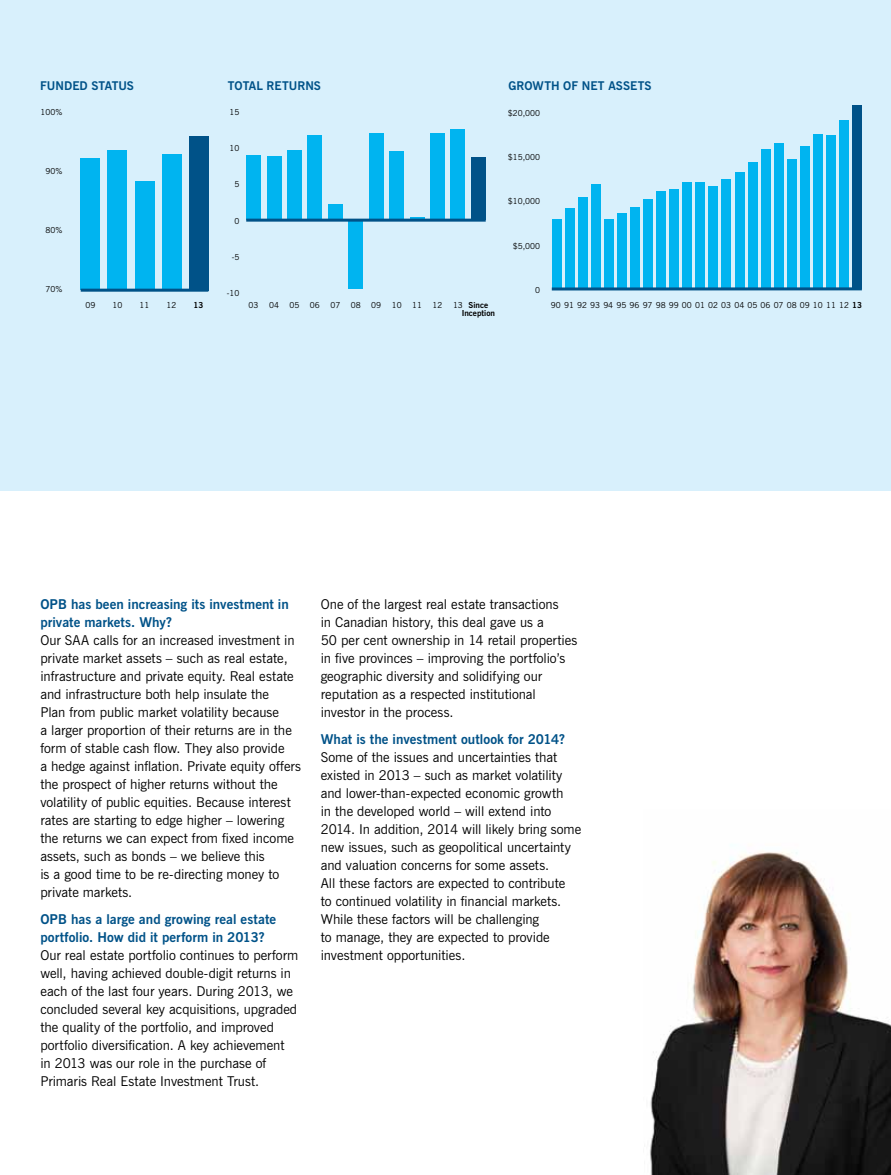
<style>
.page{position:relative;width:891px;height:1175px;background:#fff}
.page>*{position:absolute;margin:0;border:0;box-sizing:border-box;transform-origin:0 0}
.t1{font:13.5px/18px "News Gothic BT";letter-spacing:-.005em;color:#000}
.t2{font:700 13.5px/18px "News Gothic BT";letter-spacing:-.005em;color:#005288}
.t3{font:700 12px "News Gothic BT";color:#005288}
.t4{font:8.25px "News Gothic BT";color:#000}
.t5{font:700 8.25px/7.5px "News Gothic BT";color:#000;text-align:center}
.s1{font-weight:700}
</style>
<div class="page">
<div style="left:0;top:0;width:891px;height:490px;background:#d8f0fc"></div>
<img style="left:650px;top:852px;width:241px;height:322px">
<hr style="left:242px;top:111px;width:2px;height:181px;background:#000">
<div style="left:246px;top:155px;width:15px;height:65px;background:#00b4f0"></div>
<div style="left:267px;top:156px;width:14px;height:64px;background:#00b4f0"></div>
<div style="left:287px;top:150px;width:15px;height:70px;background:#00b4f0"></div>
<div style="left:308px;top:136px;width:14px;height:84px;background:#00b4f0"></div>
<div style="left:328px;top:205px;width:15px;height:15px;background:#00b4f0"></div>
<div style="left:348px;top:220px;width:15px;height:68px;background:#00b4f0"></div>
<div style="left:369px;top:134px;width:15px;height:86px;background:#00b4f0"></div>
<div style="left:389px;top:152px;width:15px;height:68px;background:#00b4f0"></div>
<hr style="left:410px;top:217px;width:14px;height:3px;background:#00b4f0">
<div style="left:430px;top:134px;width:15px;height:86px;background:#00b4f0"></div>
<div style="left:451px;top:129px;width:14px;height:91px;background:#00b4f0"></div>
<div style="left:471px;top:158px;width:15px;height:62px;background:#005288"></div>
<hr style="left:246px;top:219px;width:240px;height:3px;background:#005288">
<hr style="left:549px;top:105px;width:2px;height:184px;background:#000">
<div style="left:552px;top:219px;width:9px;height:70px;background:#00b4f0"></div>
<div style="left:565px;top:209px;width:9px;height:80px;background:#00b4f0"></div>
<div style="left:578px;top:198px;width:9px;height:91px;background:#00b4f0"></div>
<div style="left:591px;top:185px;width:9px;height:104px;background:#00b4f0"></div>
<div style="left:604px;top:220px;width:10px;height:69px;background:#00b4f0"></div>
<div style="left:617px;top:213px;width:10px;height:76px;background:#00b4f0"></div>
<div style="left:630px;top:208px;width:10px;height:81px;background:#00b4f0"></div>
<div style="left:643px;top:200px;width:10px;height:89px;background:#00b4f0"></div>
<div style="left:656px;top:191px;width:10px;height:98px;background:#00b4f0"></div>
<div style="left:669px;top:189px;width:10px;height:100px;background:#00b4f0"></div>
<div style="left:683px;top:183px;width:9px;height:106px;background:#00b4f0"></div>
<div style="left:696px;top:183px;width:9px;height:106px;background:#00b4f0"></div>
<div style="left:709px;top:187px;width:9px;height:102px;background:#00b4f0"></div>
<div style="left:722px;top:180px;width:9px;height:109px;background:#00b4f0"></div>
<div style="left:735px;top:173px;width:9px;height:116px;background:#00b4f0"></div>
<div style="left:748px;top:163px;width:9px;height:126px;background:#00b4f0"></div>
<div style="left:761px;top:149px;width:9px;height:140px;background:#00b4f0"></div>
<div style="left:774px;top:143px;width:9px;height:146px;background:#00b4f0"></div>
<div style="left:787px;top:159px;width:10px;height:130px;background:#00b4f0"></div>
<div style="left:800px;top:146px;width:10px;height:143px;background:#00b4f0"></div>
<div style="left:813px;top:134px;width:10px;height:155px;background:#00b4f0"></div>
<div style="left:826px;top:135px;width:10px;height:154px;background:#00b4f0"></div>
<div style="left:839px;top:120px;width:10px;height:169px;background:#00b4f0"></div>
<div style="left:852px;top:105px;width:10px;height:184px;background:#005288"></div>
<hr style="left:552px;top:287px;width:310px;height:3px;background:#005288">
<div style="left:81px;top:159px;width:19px;height:131px;background:#00b4f0"></div>
<div style="left:108px;top:150px;width:19px;height:140px;background:#00b4f0"></div>
<div style="left:135px;top:182px;width:19px;height:108px;background:#00b4f0"></div>
<div style="left:162px;top:154px;width:19px;height:136px;background:#00b4f0"></div>
<div style="left:189px;top:136px;width:19px;height:154px;background:#005288"></div>
<hr style="left:81px;top:289px;width:127px;height:3px;background:#005288">
<p class="t3" style="left:40px;top:78px;width:95px">Funded Status</p>
<p class="t3" style="left:228px;top:78px;width:95px">Total Returns</p>
<p class="t3" style="left:508px;top:78px;width:10px">GROWTH</p>
<p class="t3" style="left:563px;top:78px;width:27px">OF NET</p>
<p class="t3" style="left:608px;top:78px;width:9px">ASSETS</p>
<p class="t4" style="left:40px;top:107px;width:23px">100%</p>
<p class="t4" style="left:45px;top:166px;width:18px">90%</p>
<p class="t4" style="left:45px;top:225px;width:18px">80%</p>
<p class="t4" style="left:45px;top:284px;width:18px">70%</p>
<p class="t4" style="left:85px;top:300px;width:11px">09</p>
<p class="t4" style="left:112px;top:300px;width:11px">10</p>
<p class="t4" style="left:140px;top:300px;width:11px">11</p>
<p class="t4" style="left:167px;top:300px;width:11px">12</p>
<p class="t5" style="left:194px;top:301px;width:11px">13</p>
<p class="t4" style="left:230px;top:107px;width:11px">15</p>
<p class="t4" style="left:230px;top:143px;width:11px">10</p>
<p class="t4" style="left:235px;top:179px;width:6px">5</p>
<p class="t4" style="left:235px;top:216px;width:6px">0</p>
<p class="t4" style="left:232px;top:252px;width:9px">-5</p>
<p class="t4" style="left:227px;top:288px;width:14px">-10</p>
<p class="t5" style="left:462px;top:301px;width:35px">Since<br>Inception</p>
<p class="t4" style="left:249px;top:300px;width:11px">03</p>
<p class="t4" style="left:269px;top:300px;width:11px">04</p>
<p class="t4" style="left:290px;top:300px;width:11px">05</p>
<p class="t4" style="left:310px;top:300px;width:11px">06</p>
<p class="t4" style="left:330px;top:300px;width:11px">07</p>
<p class="t4" style="left:351px;top:300px;width:11px">08</p>
<p class="t4" style="left:371px;top:300px;width:11px">09</p>
<p class="t4" style="left:392px;top:300px;width:11px">10</p>
<p class="t4" style="left:412px;top:300px;width:11px">11</p>
<p class="t4" style="left:433px;top:300px;width:11px">12</p>
<p class="t4" style="left:453px;top:300px;width:11px">13</p>
<p class="t4" style="left:508px;top:108px;width:34px">$20,000</p>
<p class="t4" style="left:508px;top:152px;width:34px">$15,000</p>
<p class="t4" style="left:508px;top:196px;width:34px">$10,000</p>
<p class="t4" style="left:513px;top:241px;width:29px">$5,000</p>
<p class="t4" style="left:535px;top:285px;width:6px">0</p>
<p class="t4" style="left:551px;top:300px;width:313px">90 91 92 93 94 95 96 97 98 99 00 01 02 03 04 05 06 07 08 09 10 11 12 <span class="s1">13</span></p>
<p class="t2" style="left:40px;top:595px;width:250px">OPB has been increasing its investment in private markets. Why?</p>
<p class="t1" style="left:40px;top:631px;width:262px">Our SAA calls for an increased investment in private market assets – such as real estate, infrastructure and private equity. Real estate and infrastructure both help insulate the<br>Plan from public market volatility because<br>a larger proportion of their returns are in the form of stable cash flow. They also provide<br>a hedge against inflation. Private equity offers the prospect of higher returns without the volatility of public equities. Because interest rates are starting to edge higher – lowering the returns we can expect from fixed income assets, such as bonds – we believe this<br>is a good time to be re-directing money to private markets.</p>
<p class="t2" style="left:40px;top:910px;width:237px">OP B has a large and growing real estate portfolio. How did it perform in 2013?</p>
<p class="t1" style="left:40px;top:946px;width:260px">Our real estate portfolio continues to perform well, having achieved double-digit returns in each of the last four years. During 2013, we concluded several key acquisitions, upgraded the quality of the portfolio, and improved portfolio diversification. A key achievement<br>in 2013 was our role in the purchase of Primaris Real Estate Investment Trust.</p>
<p class="t1" style="left:321px;top:595px;width:258px">One of the largest real estate transactions<br>in Canadian history, this deal gave us a<br>50 per cent ownership in 14 retail properties in five provinces – improving the portfolio’s geographic diversity and solidifying our reputation as a respected institutional investor in the process.</p>
<p class="t2" style="left:321px;top:730px;width:246px">What is the investment outlook for 2014?</p>
<p class="t1" style="left:321px;top:748px;width:262px">Some of the issues and uncertainties that existed in 2013 – such as market volatility and lower-than-expected economic growth<br>in the developed world – will extend into 2014. In addition, 2014 will likely bring some new issues, such as geopolitical uncertainty and valuation concerns for some assets.<br>All these factors are expected to contribute<br>to continued volatility in financial markets.<br>While these factors will be challenging<br>to manage, they are expected to provide investment opportunities.</p>
</div>
